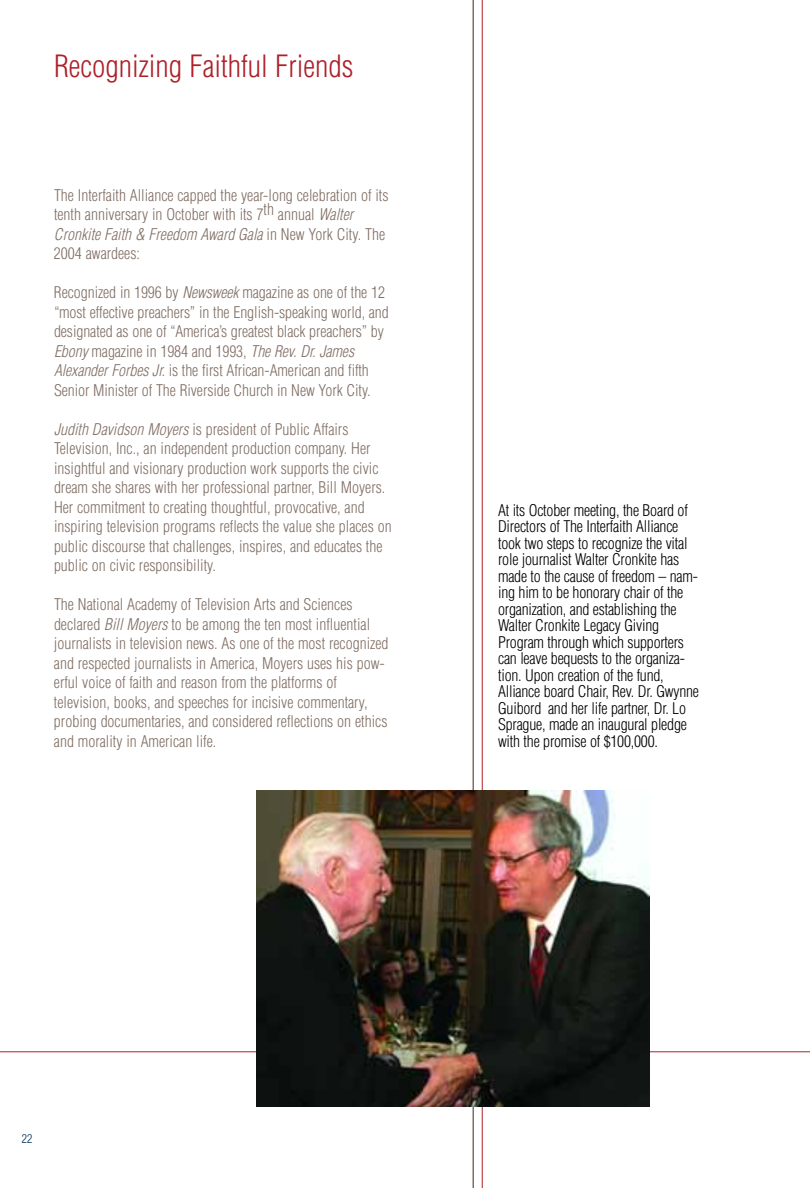
<style>
.page{position:relative;width:810px;height:1188px;background:#fff}
.page>*{position:absolute;margin:0;border:0;box-sizing:border-box;transform-origin:0 0}
.t1{font:300 condensed 30px "Helvetica";color:#ae2029}
.t2{font:300 condensed 15.75px/19.5px "Helvetica";color:#816f65}
.t3{font:300 condensed 15.75px/16.5px "Helvetica";letter-spacing:-.015em;color:#000}
.t4{font:300 condensed 12px "Helvetica";color:#002d57}
.s1{font-style:italic}
</style>
<div class="page">
<hr style="left:472px;top:0;width:2px;height:1187px;background:#816f65">
<hr style="left:482px;top:0;width:1px;height:1187px;background:#ae2029">
<hr style="left:0;top:1051px;width:810px;height:1px;background:#ae2029">
<img style="left:256px;top:791px;width:393px;height:316px">
<h1 class="t1" style="left:54px;top:54px;width:301px">Recognizing Faithful Friends</h1>
<p class="t2" style="left:54px;top:187px;width:336px">The Interfaith Alliance capped the year-long celebration of its tenth anniversary in October with its 7th annual <span class="s1">Walter Cronkite Faith &amp; Freedom Award Gala</span> i n N e w Yo r k C i t y. T h e 2004 awardees:</p>
<p class="t2" style="left:54px;top:284px;width:336px">Recognized in 1996 by <span class="s1">Newsweek</span>magazine as one of the 12 “most effective preachers” in the English-speaking world, and designated as one of “America’s greatest black preachers” by <span class="s1">Ebony</span>magazine in 1984 and 1993, <span class="s1">The Rev.Dr.James AlexanderForbes Jr.</span>is the first African-American and fifth Senior Minister of The Riverside Church in New York City.</p>
<p class="t2" style="left:54px;top:421px;width:339px"><span class="s1">Judith Davidson Moyers</span>is president of Public Affairs Television, Inc., an independent production company. Her insightful and visionary production work supports the civic dream she shares with her professional partner, Bill Moyers.<br>Her commitment to creating thoughtful, provocative, and inspiring television programs reflects the value she places on public discourse that challenges, inspires, and educates the public on civic responsibility.</p>
<p class="t2" style="left:54px;top:596px;width:336px">The National Academy of Television Arts and Sciences declared <span class="s1">BillMoyers</span>to be among the ten most influential journalists in television news. As one of the most recognized and respected journalists in America, Moyers uses his pow&shy;erful voice of faith and reason from the platforms of television, books, and speeches for incisive commentary, probing documentaries, and considered reflections on ethics and morality in American life.</p>
<p class="t3" style="left:498px;top:503px;width:202px">At its October meeting, the Board of Directors of The Interfaith Alliance took two steps to recognize the vital role journalist Walter Cronkite has made to the cause of freedom – nam&shy;ing him to be honorary chair of the organization, and establishing the Walter Cronkite Legacy Giving Program through which supporters can leave bequests to the organiza&shy;tion. Upon creation of the fund, Alliance board Chair, Rev. Dr. Gwynne Guibord and her life partner, Dr. Lo Sprague, made an inaugural pledge with the promise of $100,000.</p>
<p class="t4" style="left:22px;top:1134px;width:12px">22</p>
</div>
